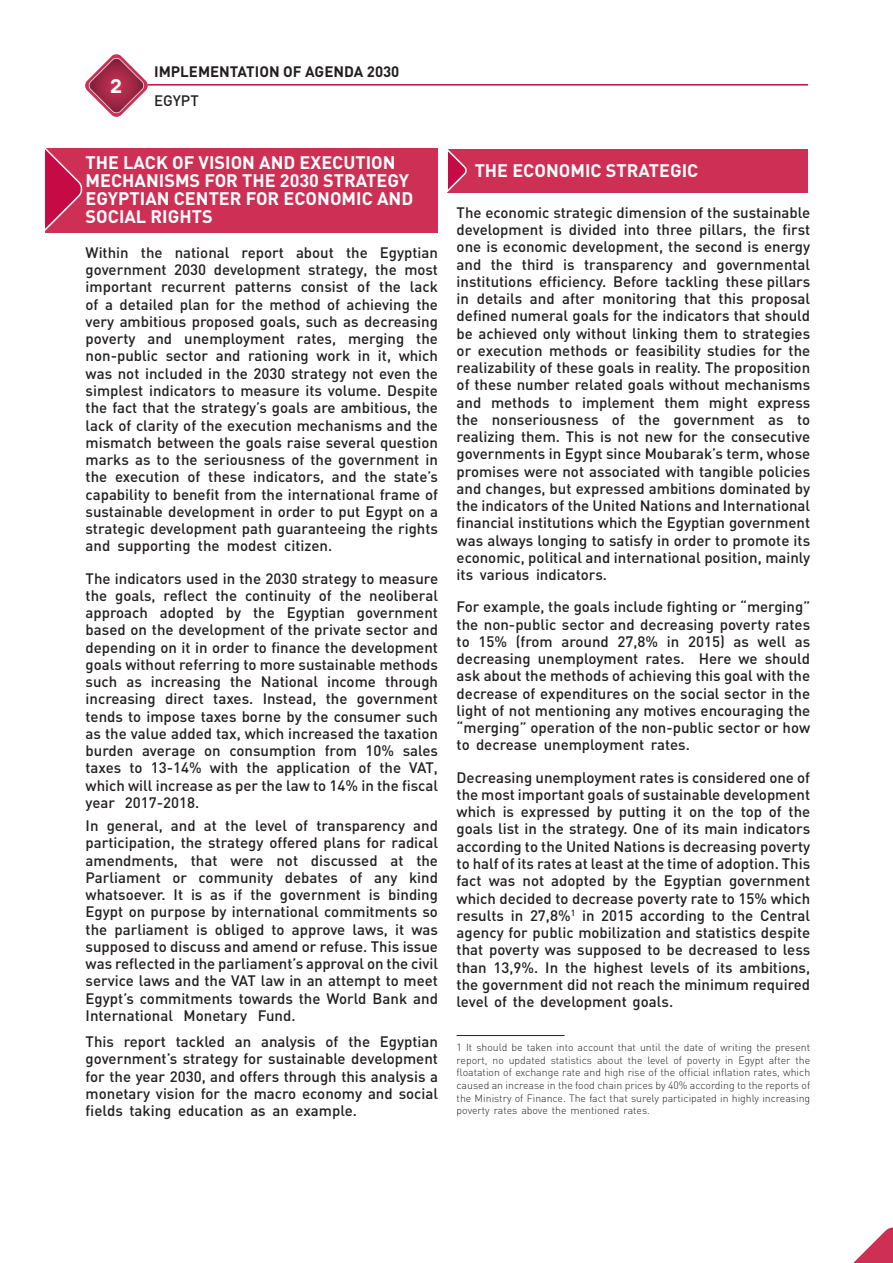
<style>
.page{position:relative;width:893px;height:1263px;background:#fff}
.page>*{position:absolute;margin:0;border:0;box-sizing:border-box;transform-origin:0 0}
.t1{font:22.5px "DIN Bold Alternate";color:#fff}
.TITLES{font:700 18px/18px "DIN";color:#fff}
.t2{font:500 15px/17.2px "DIN";color:#231f20;text-align:justify}
.t3{font:700 15px "DIN";color:#231f20}
.Footnote_text{font:300 10.5px/12.6px "DIN";color:#231f20;text-align:justify}
</style>
<div class="page">
<svg style="left:85px;top:54px;width:63px;height:63px"></svg>
<hr style="left:148px;top:84px;width:660px;height:2px;background:#c60a45">
<svg style="left:853px;top:1227px;width:40px;height:36px"></svg>
<div style="left:447px;top:149px;width:361px;height:44px;background:#ce2f54"></div>
<svg style="left:447px;top:149px;width:20px;height:44px"></svg>
<div style="left:45px;top:148px;width:392px;height:84px;background:#ce2f54"></div>
<svg style="left:45px;top:148px;width:40px;height:85px"></svg>
<hr style="left:457px;top:1035px;width:108px;height:1px;background:#231f20">
<p class="t1" style="left:110px;top:70px;width:14px">2</p>
<p class="t3" style="left:154px;top:62px;width:247px">IMPLEMENTATION OF AGENDA 2030</p>
<p class="t2" style="left:154px;top:91px;width:46px">EGYPT</p>
<p class="TITLES" style="left:86px;top:153px;width:325px">THE LACK OF VISION AND EXECUTION<br>MECHANISMS FOR THE 2030 STRATEGY</p>
<p class="TITLES" style="left:86px;top:189px;width:329px">EGYPTIAN CENTER FOR ECONOMIC AND<br>SOCIAL RIGHTS</p>
<p class="t2" style="left:86px;top:243px;width:354px">Within the national report about the Egyptian government 2030 development strategy, the most important recurrent patterns consist of the lack of a detailed plan for the method of achieving the very ambitious proposed goals, such as decreasing poverty and unemployment rates, merging the non-public sector and rationing work in it, which was not included in the 2030 strategy not even the simplest indicators to measure its volume. Despite the fact that the strategy’s goals are ambitious, the lack of clarity of the execution mechanisms and the mismatch between the goals raise several question marks as to the seriousness of the government in the execution of these indicators, and the state’s capability to benefit from the international frame of sustainable development in order to put Egypt on a strategic development path guaranteeing the rights and supporting the modest citizen.</p>
<p class="t2" style="left:86px;top:569px;width:354px">The indicators used in the 2030 strategy to measure the goals, reflect the continuity of the neoliberal approach adopted by the Egyptian government based on the development of the private sector and depending on it in order to finance the development goals without referring to more sustainable methods such as increasing the National income through increasing direct taxes. Instead, the government tends to impose taxes borne by the consumer such as the value added tax, which increased the taxation burden average on consumption from 10% sales taxes to 13-14% with the application of the VAT, which will increase as per the law to 14% in the fiscal year 2017-2018.</p>
<p class="t2" style="left:86px;top:816px;width:354px">In general, and at the level of transparency and participation, the strategy offered plans for radical amendments, that were not discussed at the Parliament or community debates of any kind whatsoever. It is as if the government is binding Egypt on purpose by international commitments so the parliament is obliged to approve laws, it was supposed to discuss and amend or refuse. This issue was reflected in the parliament’s approval on the civil service laws and the VAT law in an attempt to meet Egypt’s commitments towards the World Bank and International Monetary Fund.</p>
<p class="t2" style="left:86px;top:1032px;width:354px">This report tackled an analysis of the Egyptian government’s strategy for sustainable development for the year 2030, and offers through this analysis a monetary vision for the macro economy and social fields taking education as an example.</p>
<p class="TITLES" style="left:475px;top:160px;width:225px">THE ECONOMIC STRATEGIC</p>
<p class="t2" style="left:457px;top:203px;width:355px">The economic strategic dimension of the sustainable development is divided into three pillars, the first one is economic development, the second is energy and the third is transparency and governmental institutions efficiency. Before tackling these pillars in details and after monitoring that this proposal defined numeral goals for the indicators that should be achieved only without linking them to strategies or execution methods or feasibility studies for the realizability of these goals in reality. The proposition of these number related goals without mechanisms and methods to implement them might express the nonseriousness of the government as to realizing them. This is not new for the consecutive governments in Egypt since Moubarak’s term, whose promises were not associated with tangible policies and changes, but expressed ambitions dominated by the indicators of the United Nations and International financial institutions which the Egyptian government was always longing to satisfy in order to promote its economic, political and international position, mainly its various indicators.</p>
<p class="t2" style="left:457px;top:598px;width:355px">For example, the goals include fighting or “merging” the non-public sector and decreasing poverty rates to 15% (from around 27,8% in 2015) as well as decreasing unemployment rates. Here we should ask about the methods of achieving this goal with the decrease of expenditures on the social sector in the light of not mentioning any motives encouraging the “merging” operation of the non-public sector or how to decrease unemployment rates.</p>
<p class="t2" style="left:457px;top:768px;width:355px">Decreasing unemployment rates is considered one of the most important goals of sustainable development which is expressed by putting it on the top of the goals list in the strategy. One of its main indicators according to the United Nations is decreasing poverty to half of its rates at least at the time of adoption. This fact was not adopted by the Egyptian government which decided to decrease poverty rate to 15% which results in 27,8%<sup>1</sup> in 2015 according to the Central agency for public mobilization and statistics despite that poverty was supposed to be decreased to less than 13,9%. In the highest levels of its ambitions, the government did not reach the minimum required level of the development goals.</p>
<p class="Footnote_text" style="left:457px;top:1041px;width:355px">1 It should be taken into account that until the date of writing the present report, no updated statistics about the level of poverty in Egypt after the floatation of exchange rate and high rise of the official inflation rates, which caused an increase in the food chain prices by 40% according to the reports of the Ministry of Finance. The fact that surely participated in highly increasing poverty rates above the mentioned rates.</p>
</div>
